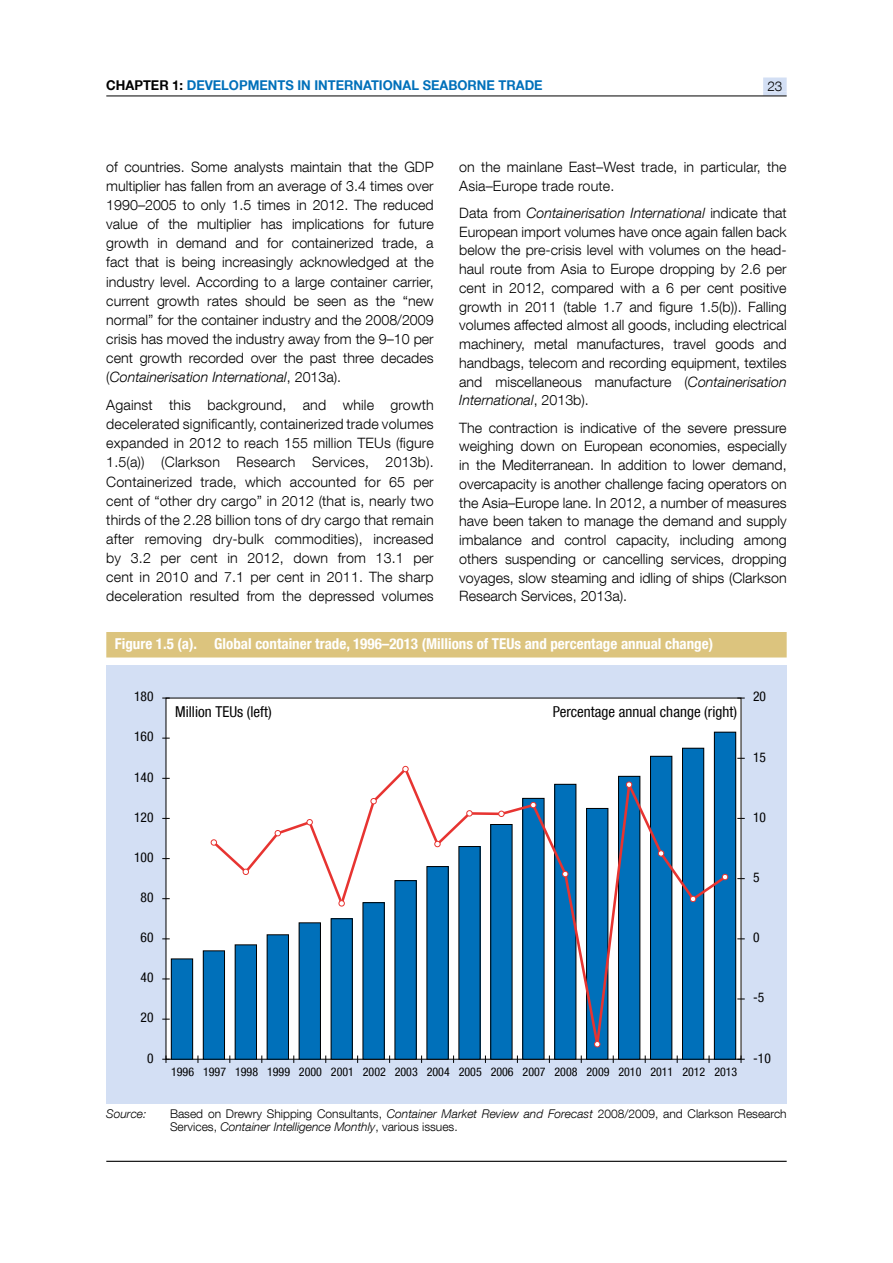
<style>
.page{position:relative;width:893px;height:1263px;background:#fff}
.page>*{position:absolute;margin:0;border:0;box-sizing:border-box;transform-origin:0 0}
.t1{font:700 condensed 15px "Helvetica Neue LT Com";color:#fff}
.t2{font:condensed 15px "Helvetica Neue LT Com";color:#000}
.t3{font:300 14.25px/19.2px "Helvetica Neue LT Com";color:#000;text-align:justify}
.t4{font:700 13.5px "Helvetica Neue LT Com";color:#0070ba;scale:.96 1}
.t5{font:condensed 13.5px "Helvetica Neue LT Com";color:#000}
.t6{font:300 13.5px "Helvetica Neue LT Com";color:#000}
.t7{font:300 12px/12.8px "Helvetica Neue LT Com";color:#000}
.t8{font:condensed 12px "Helvetica Neue LT Com";color:#000}
.t9{font:italic 300 12px "Helvetica Neue LT Com";color:#000}
.s1{color:#000}
.s2{font-style:italic}
</style>
<div class="page">
<hr style="left:106px;top:1161px;width:681px;height:1px;background:#000">
<div style="left:763px;top:77px;width:24px;height:14px;background:#d3dff4"></div>
<div style="left:763px;top:91px;width:24px;height:5px;background:#d3dff4"></div>
<hr style="left:106px;top:96px;width:681px;height:1px;background:#000">
<div style="left:106px;top:665px;width:681px;height:438px;background:#d3dff4"></div>
<div style="left:166px;top:698px;width:575px;height:361px;background:#fff"></div>
<div style="left:171px;top:959px;width:22px;height:100px;background:#0070ba"></div>
<div style="left:171px;top:959px;width:22px;height:100px;border:1px solid #000"></div>
<div style="left:203px;top:951px;width:22px;height:108px;background:#0070ba"></div>
<div style="left:203px;top:950px;width:22px;height:109px;border:1px solid #000"></div>
<div style="left:235px;top:945px;width:21px;height:114px;background:#0070ba"></div>
<div style="left:235px;top:945px;width:22px;height:114px;border:1px solid #000"></div>
<div style="left:267px;top:935px;width:21px;height:124px;background:#0070ba"></div>
<div style="left:267px;top:934px;width:22px;height:125px;border:1px solid #000"></div>
<div style="left:299px;top:923px;width:21px;height:136px;background:#0070ba"></div>
<div style="left:299px;top:922px;width:22px;height:137px;border:1px solid #000"></div>
<div style="left:331px;top:919px;width:21px;height:140px;background:#0070ba"></div>
<div style="left:331px;top:918px;width:22px;height:141px;border:1px solid #000"></div>
<div style="left:363px;top:903px;width:21px;height:156px;background:#0070ba"></div>
<div style="left:395px;top:881px;width:21px;height:178px;background:#0070ba"></div>
<div style="left:427px;top:866px;width:21px;height:193px;background:#0070ba"></div>
<div style="left:459px;top:846px;width:21px;height:213px;background:#0070ba"></div>
<div style="left:491px;top:824px;width:21px;height:235px;background:#0070ba"></div>
<div style="left:490px;top:824px;width:22px;height:235px;border:1px solid #000"></div>
<div style="left:523px;top:798px;width:21px;height:261px;background:#0070ba"></div>
<div style="left:555px;top:784px;width:21px;height:275px;background:#0070ba"></div>
<div style="left:587px;top:808px;width:21px;height:251px;background:#0070ba"></div>
<div style="left:618px;top:776px;width:22px;height:283px;background:#0070ba"></div>
<div style="left:618px;top:776px;width:22px;height:283px;border:1px solid #000"></div>
<div style="left:650px;top:756px;width:22px;height:303px;background:#0070ba"></div>
<div style="left:650px;top:756px;width:22px;height:303px;border:1px solid #000"></div>
<div style="left:682px;top:748px;width:22px;height:311px;background:#0070ba"></div>
<div style="left:682px;top:748px;width:22px;height:311px;border:1px solid #000"></div>
<div style="left:714px;top:732px;width:22px;height:327px;background:#0070ba"></div>
<div style="left:714px;top:732px;width:22px;height:327px;border:1px solid #000"></div>
<svg style="left:163px;top:1056px;width:6px;height:6px"></svg>
<svg style="left:738px;top:1056px;width:6px;height:6px"></svg>
<hr style="left:469px;top:812px;width:32px;height:3px;background:#e73431">
<svg style="left:210px;top:765px;width:263px;height:142px"></svg>
<div style="left:466px;top:810px;width:7px;height:6px;border:1px solid #e73431;border-radius:50%"></div>
<svg style="left:498px;top:781px;width:231px;height:266px"></svg>
<div style="left:106px;top:632px;width:681px;height:25px;background:#dcc47e"></div>
<p class="t4" style="left:106px;top:77px;width:456px"><span class="s1">CHAPTER 1:</span> DEVELOPMENTS IN INTERNATIONAL SEABORNE TRADE</p>
<p class="t6" style="left:767px;top:78px;width:17px">23</p>
<p class="t3" style="left:106px;top:157px;width:329px">of countries. Some analysts maintain that the GDP multiplier has fallen from an average of 3.4 times over 1990–2005 to only 1.5 times in 2012. The reduced value of the multiplier has implications for future growth in demand and for containerized trade, a fact that is being increasingly acknowledged at the industry level. According to a large container carrier, current growth rates should be seen as the “new normal” for the container industry and the 2008/2009 crisis has moved the industry away from the 9–10 per cent growth recorded over the past three decades (<span class="s2">Containerisation International</span>, 2013a).</p>
<p class="t3" style="left:106px;top:395px;width:329px">Against this background, and while growth decelerated significantly, containerized trade volumes expanded in 2012 to reach 155 million TEUs (figure 1.5(a)) (Clarkson Research Services, 2013b).<br>Containerized trade, which accounted for 65 per cent of “other dry cargo” in 2012 (that is, nearly two thirds of the 2.28 billion tons of dry cargo that remain after removing dry-bulk commodities), increased by 3.2 per cent in 2012, down from 13.1 per cent in 2010 and 7.1 per cent in 2011. The sharp deceleration resulted from the depressed volumes</p>
<p class="t3" style="left:459px;top:157px;width:329px;line-height:18.8px">on the mainlane East–West trade, in particular, the<br>Asia–Europe trade route.</p>
<p class="t3" style="left:459px;top:203px;width:329px;line-height:18.8px">Data from <span class="s2">Containerisation International</span> indicate that European import volumes have once again fallen back below the pre-crisis level with volumes on the head&shy;haul route from Asia to Europe dropping by 2.6 per cent in 2012, compared with a 6 per cent positive growth in 2011 (table 1.7 and figure 1.5(b)). Falling volumes affected almost all goods, including electrical machinery, metal manufactures, travel goods and handbags, telecom and recording equipment, textiles and miscellaneous manufacture (<span class="s2">Containerisation International</span>, 2013b).</p>
<p class="t3" style="left:459px;top:418px;width:329px;line-height:18.8px">The contraction is indicative of the severe pressure weighing down on European economies, especially in the Mediterranean. In addition to lower demand, overcapacity is another challenge facing operators on the Asia–Europe lane. In 2012, a number of measures have been taken to manage the demand and supply imbalance and control capacity, including among others suspending or cancelling services, dropping voyages, slow steaming and idling of ships (Clarkson Research Services, 2013a).</p>
<p class="t1" style="left:115px;top:634px;width:600px">Figure 1.5 (a). Global container trade, 1996–2013 (Millions of TEUs and percentage annual change)</p>
<p class="t5" style="left:134px;top:689px;width:21px">180</p>
<p class="t5" style="left:134px;top:729px;width:21px">160</p>
<p class="t5" style="left:134px;top:769px;width:21px">140</p>
<p class="t5" style="left:134px;top:809px;width:21px">120</p>
<p class="t5" style="left:134px;top:849px;width:21px">100</p>
<p class="t5" style="left:141px;top:889px;width:14px">80</p>
<p class="t5" style="left:141px;top:929px;width:14px">60</p>
<p class="t5" style="left:141px;top:969px;width:14px">40</p>
<p class="t5" style="left:141px;top:1010px;width:14px">20</p>
<p class="t5" style="left:147px;top:1050px;width:8px">0</p>
<p class="t2" style="left:175px;top:702px;width:98px">Million TEUs (left)</p>
<p class="t2" style="left:553px;top:702px;width:186px">Percentage annual change (right)</p>
<p class="t8" style="left:171px;top:1065px;width:568px">1996 1997 1998 1999 2000 2001 2002 2003 2004 2005 2006 2007 2008 2009 2010 2011 2012 2013</p>
<p class="t5" style="left:753px;top:689px;width:14px">20</p>
<p class="t5" style="left:753px;top:749px;width:14px">15</p>
<p class="t5" style="left:753px;top:809px;width:14px">10</p>
<p class="t5" style="left:753px;top:869px;width:8px">5</p>
<p class="t5" style="left:753px;top:929px;width:8px">0</p>
<p class="t5" style="left:753px;top:989px;width:13px">-5</p>
<p class="t5" style="left:753px;top:1050px;width:19px">-10</p>
<p class="t9" style="left:106px;top:1106px;width:42px">Source:</p>
<p class="t7" style="left:170px;top:1107px;width:618px">Based on Drewry Shipping Consultants, <span class="s2">Container Market Review and Forecast</span> 2008/2009, and Clarkson Research<br>Services, <span class="s2">Container Intelligence Monthly</span>, various issues.</p>
</div>
